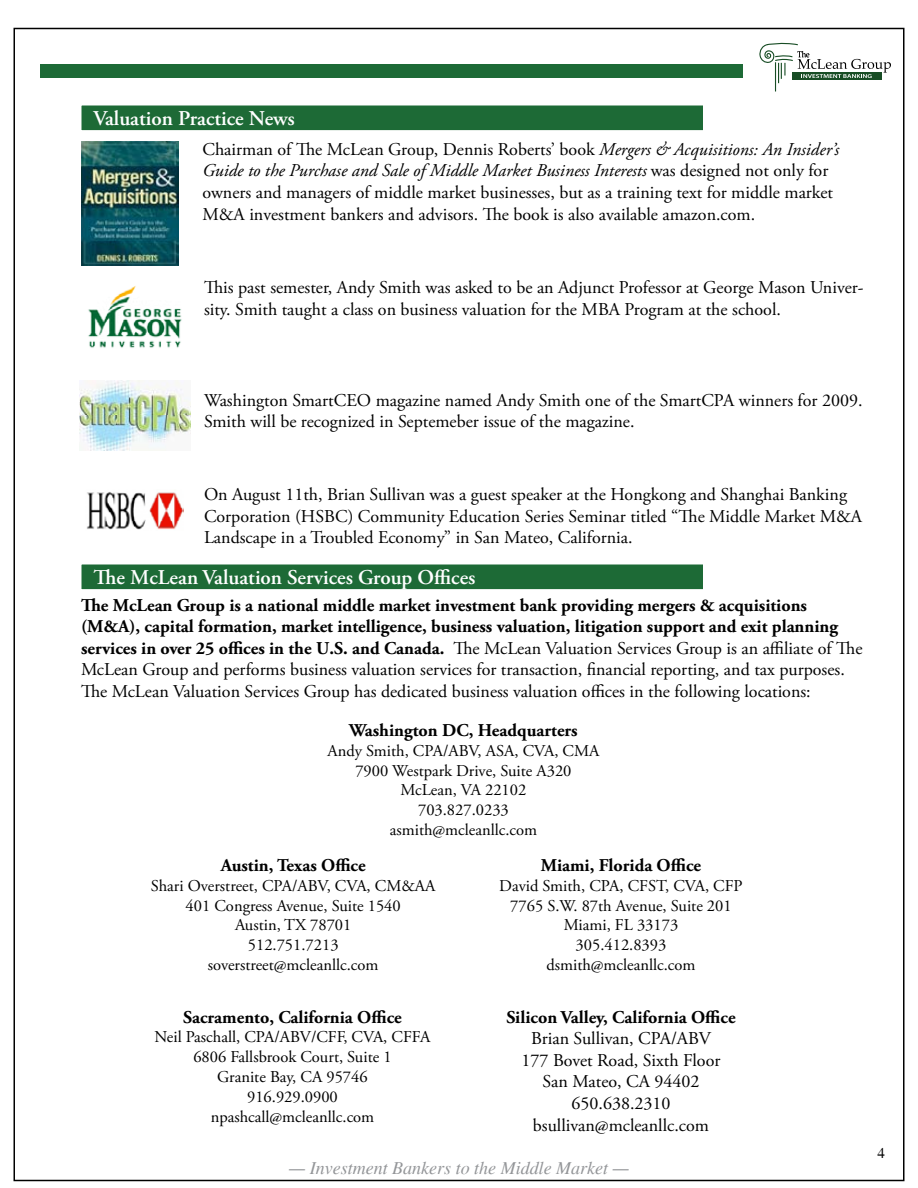
<style>
.page{position:relative;width:918px;height:1188px;background:#fff}
.page>*{position:absolute;margin:0;border:0;box-sizing:border-box;transform-origin:0 0}
.t1{font:600 21px "Adobe Garamond Pro";color:#fff}
.t2{font:18px/21.6px "Adobe Garamond Pro";color:#000}
.t3{font:700 18px "Adobe Garamond Pro";color:#000}
.t4{font:italic 18px "Times";color:#939598}
.t5{font:16.5px/19.8px "Adobe Garamond Pro";color:#000;text-align:center}
.t6{font:15px "Times";color:#000}
.s1{font-style:italic}
.s2{font-weight:700}
</style>
<div class="page">
<div style="left:40px;top:65px;width:702px;height:13px;background:#1d6a36"></div>
<svg style="left:759px;top:42px;width:132px;height:50px"></svg>
<div style="left:81px;top:105px;width:623px;height:26px;background:#1d6a36"></div>
<div style="left:81px;top:105px;width:623px;height:26px;border:1px solid #fff"></div>
<div style="left:81px;top:564px;width:623px;height:26px;background:#1d6a36"></div>
<div style="left:81px;top:564px;width:623px;height:26px;border:1px solid #fff"></div>
<img style="left:81px;top:142px;width:98px;height:123px">
<img style="left:88px;top:286px;width:94px;height:62px">
<img style="left:86px;top:492px;width:98px;height:38px">
<img style="left:80px;top:381px;width:111px;height:70px">
<p class="t1" style="left:93px;top:106px;width:203px">Valuation Practice News</p>
<p class="t2" style="left:202px;top:139px;width:638px">Chairman of The McLean Group, Dennis Roberts’ book <span class="s1">Mergers &amp; Acquisitions: An Insider’s Guide to the Purchase and Sale of Middle Market Business Interests</span> was designed not only for owners and managers of middle market businesses, but as a training text for middle market M&amp;A investment bankers and advisors. The book is also available amazon.com.</p>
<p class="t2" style="left:204px;top:277px;width:661px">This past semester, Andy Smith was asked to be an Adjunct Professor at George Mason Univer&shy;sity. Smith taught a class on business valuation for the MBA Program at the school.</p>
<p class="t2" style="left:204px;top:390px;width:660px">Washington SmartCEO magazine named Andy Smith one of the SmartCPA winners for 2009.<br>Smith will be recognized in Septemeber issue of the magazine.</p>
<p class="t2" style="left:204px;top:484px;width:660px">On August 11th, Brian Sullivan was a guest speaker at the Hongkong and Shanghai Banking<br>Corporation (HSBC) Community Education Series Seminar titled “The Middle Market M&amp;A<br>Landscape in a Troubled Economy” in San Mateo, California.</p>
<p class="t1" style="left:93px;top:565px;width:384px">The McLean Valuation Services Group Offices</p>
<p class="t2" style="left:81px;top:595px;width:783px"><span class="s2">The McLean Group is a national middle market investment bank providing mergers &amp; acquisitions (M&amp;A), capital formation, market intelligence, business valuation, litigation support and exit planning services in over 25 offices in the U.S. and Canada.</span> The McLean Valuation Services Group is an affiliate of The McLean Group and performs business valuation services for transaction, financial reporting, and tax purposes.<br>The McLean Valuation Services Group has dedicated business valuation offices in the following locations:</p>
<p class="t3" style="left:349px;top:720px;width:230px">Washington DC, Headquarters</p>
<p class="t5" style="left:328px;top:741px;width:273px">Andy Smith, CPA/ABV, ASA, CVA, CMA<br>7900 Westpark Drive, Suite A320<br>McLean, VA 22102<br>703.827.0233<br>asmith@mcleanllc.com</p>
<p class="t3" style="left:221px;top:855px;width:146px">Austin, Texas Office</p>
<p class="t5" style="left:151px;top:876px;width:286px">Shari Overstreet, CPA/ABV, CVA, CM&amp;AA<br>401 Congress Avenue, Suite 1540<br>Austin, TX 78701<br>512.751.7213<br>soverstreet@mcleanllc.com</p>
<p class="t3" style="left:183px;top:1006px;width:220px">Sacramento, California Office</p>
<p class="t5" style="left:155px;top:1028px;width:277px">Neil Paschall, CPA/ABV/CFF, CVA, CFFA<br>6806 Fallsbrook Court, Suite 1<br>Granite Bay, CA 95746<br>916.929.0900<br>npashcall@mcleanllc.com</p>
<p class="t3" style="left:541px;top:855px;width:162px">Miami, Florida Office</p>
<p class="t5" style="left:499px;top:876px;width:245px">David Smith, CPA, CFST, CVA, CFP<br>7765 S.W. 87th Avenue, Suite 201<br>Miami, FL 33173<br>305.412.8393 dsmith@mcleanllc.com</p>
<p class="t3" style="left:506px;top:1006px;width:231px">Silicon Valley, California Office</p>
<p class="t2" style="left:522px;top:1028px;width:200px;text-align:center">Brian Sullivan, CPA/ABV<br>177 Bovet Road, Sixth Floor<br>San Mateo, CA 94402<br>650.638.2310 bsullivan@mcleanllc.com</p>
<p class="t4" style="left:289px;top:1158px;width:341px">— Investment Bankers to the Middle Market —</p>
<p class="t6" style="left:878px;top:1144px;width:9px">4</p>
</div>
